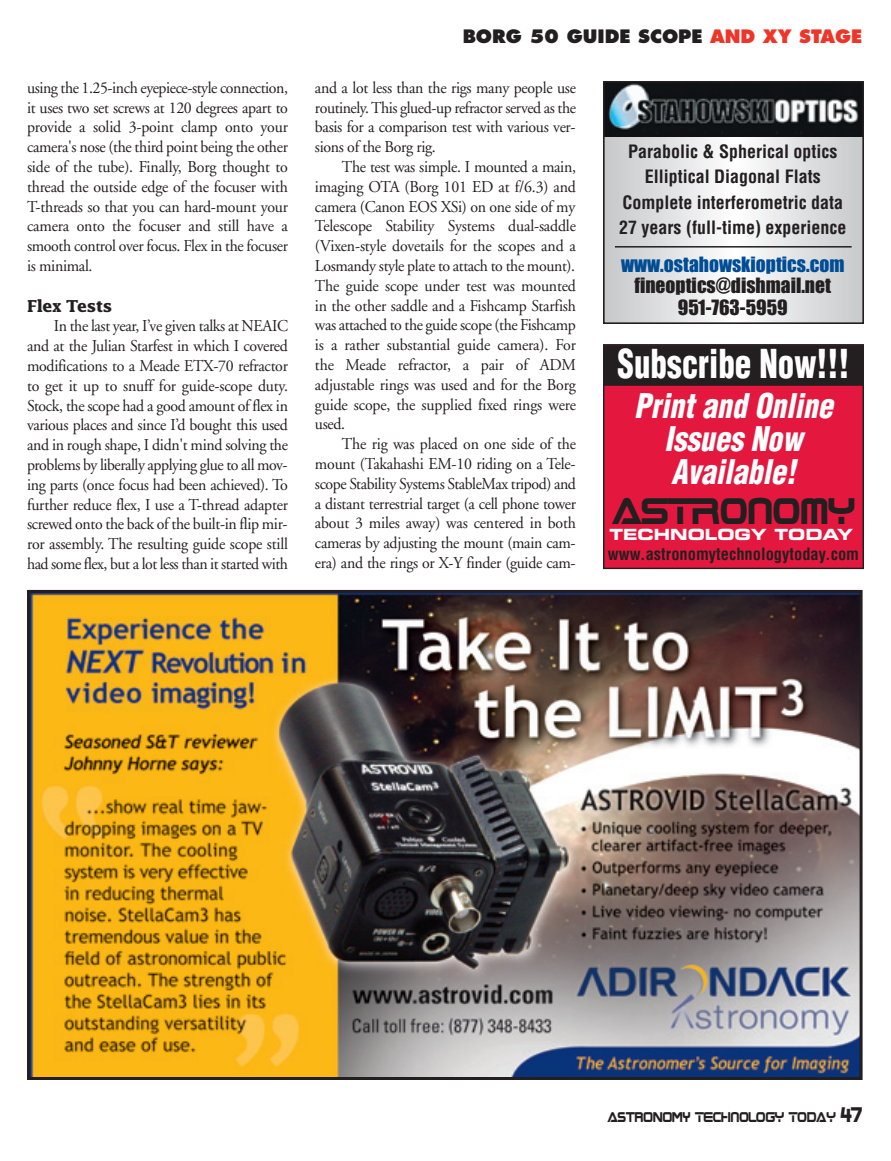
<style>
.page{position:relative;width:891px;height:1161px;background:#fff}
.page>*{position:absolute;margin:0;border:0;box-sizing:border-box;transform-origin:0 0}
.t1{font:900 condensed 38.85px "Helvetica";color:#fff;scale:.85 1}
.t2{font:italic 900 condensed 33.15px/33.2px "Helvetica";color:#fff;text-align:center;scale:.9 1}
.t3{font:29.85px "Boom Box";color:#231f20}
.t4{font:19.5px/21.8px "Impact";color:#231f20;text-align:center}
.t5{font:19.5px "Impact";color:#014d95}
.t6{font:700 condensed 18px/25.3px "Helvetica";color:#231f20;text-align:center}
.t7{font:800 18px "Futura";color:#231f20}
.t8{font:16.5px/19.8px "Adobe Garamond";letter-spacing:-.02em;color:#231f20;text-align:justify;scale:.96 1}
.t9{font:700 condensed 16.5px "Helvetica";color:#231f20}
.t10{font:700 16.5px "Lucida";letter-spacing:-.02em;color:#231f20;scale:.96 1}
.t11{font:15.45px "Eurostile Bold Extended Two";color:#fff}
.t12{font:11.4px "Boom Box";color:#231f20;scale:.9 1}
.s1{color:#ee3529}
.s2{font-size:17.1px}
</style>
<div class="page">
<svg style="left:606px;top:136px;width:255px;height:185px"></svg>
<img style="left:606px;top:84px;width:255px;height:52px">
<div style="left:603px;top:81px;width:261px;height:243px;border:2px solid #231f20"></div>
<hr style="left:615px;top:246px;width:237px;height:2px;background:#231f20">
<div style="left:604px;top:345px;width:259px;height:223px;background:#e4183e"></div>
<div style="left:603px;top:344px;width:261px;height:225px;border:1px solid #231f20"></div>
<div style="left:604px;top:346px;width:259px;height:38px;background:#231f20"></div>
<div style="left:603px;top:344px;width:261px;height:42px;border:1px solid #231f20"></div>
<img style="left:31px;top:594px;width:828px;height:482px">
<div style="left:27px;top:590px;width:836px;height:490px;border:3px solid #231f20"></div>
<p class="t8" style="left:27px;top:79px;width:273px">using the 1.25-inch eyepiece-style connection, it uses two set screws at 120 degrees apart to provide a solid 3-point clamp onto your camera's nose (the third point being the other side of the tube). Finally, Borg thought to thread the outside edge of the focuser with T-threads so that you can hard-mount your camera onto the focuser and still have a smooth control over focus. Flex in the focuser is minimal.</p>
<p class="t10" style="left:27px;top:299px;width:90px">Flex Tests</p>
<p class="t8" style="left:27px;top:318px;width:273px;text-indent:27px">In the last year, I’ve given talks at NEAIC and at the Julian Starfest in which I covered modifications to a Meade ETX-70 refractor to get it up to snuff for guide-scope duty.<br>Stock, the scope had a good amount of flex in various places and since I’d bought this used and in rough shape, I didn't mind solving the problems by liberally applying glue to all mov&shy;ing parts (once focus had been achieved). To further reduce flex, I use a T-thread adapter screwed onto the back of the built-in flip mir&shy;ror assembly. The resulting guide scope still had some flex, but a lot less than it started with</p>
<p class="t7" style="left:463px;top:29px;width:401px">BORG 50 GUIDE SCOPE <span class="s1">AND XY STAGE</span></p>
<p class="t8" style="left:315px;top:79px;width:273px">and a lot less than the rigs many people use routinely. This glued-up refractor served as the basis for a comparison test with various ver&shy;sions of the Borg rig.</p>
<p class="t8" style="left:315px;top:158px;width:273px;text-indent:27px">The test was simple. I mounted a main, imaging OTA (Borg 101 ED at f/6.3) and camera (Canon EOS XSi) on one side of my Telescope Stability Systems dual-saddle (Vixen-style dovetails for the scopes and a Losmandy style plate to attach to the mount).<br>The guide scope under test was mounted in the other saddle and a Fishcamp Starfish was attached to the guide scope (the Fishcamp is a rather substantial guide camera). For the Meade refractor, a pair of ADM adjustable rings was used and for the Borg guide scope, the supplied fixed rings were used.</p>
<p class="t8" style="left:315px;top:436px;width:273px;text-indent:27px">The rig was placed on one side of the mount (Takahashi EM-10 riding on a Tele&shy;scope Stability Systems StableMax tripod) and a distant terrestrial target (a cell phone tower about 3 miles away) was centered in both cameras by adjusting the mount (main cam&shy;era) and the rings or X-Y finder (guide cam-</p>
<p class="t6" style="left:619px;top:140px;width:229px">Parabolic &amp; Spherical optics<br>Elliptical Diagonal Flats<br>Complete interferometric data<br>27 years (full-time) experience</p>
<p class="t5" style="left:621px;top:258px;width:225px">www.ostahowskioptics.com</p>
<p class="t4" style="left:634px;top:276px;width:198px">fineoptics@dishmail.net<br>951-763-5959</p>
<h1 class="t1" style="left:618px;top:349px;width:274px">Subscribe Now!!!</h1>
<h2 class="t2" style="left:634px;top:392px;width:229px">Printand Online<br>Issues Now<br>Available!</h2>
<h3 class="t3" style="left:612px;top:496px;width:244px">ASTRONOMY</h3>
<p class="t11" style="left:609px;top:529px;width:245px">TECHNOLOGY TODAY</p>
<p class="t9" style="left:608px;top:547px;width:253px">www.astronomytechnologytoday.com</p>
<p class="t12" style="left:607px;top:1111px;width:285px">ASTRONOMY TECHNOLOGY TODAY <span class="s2">47</span></p>
</div>
